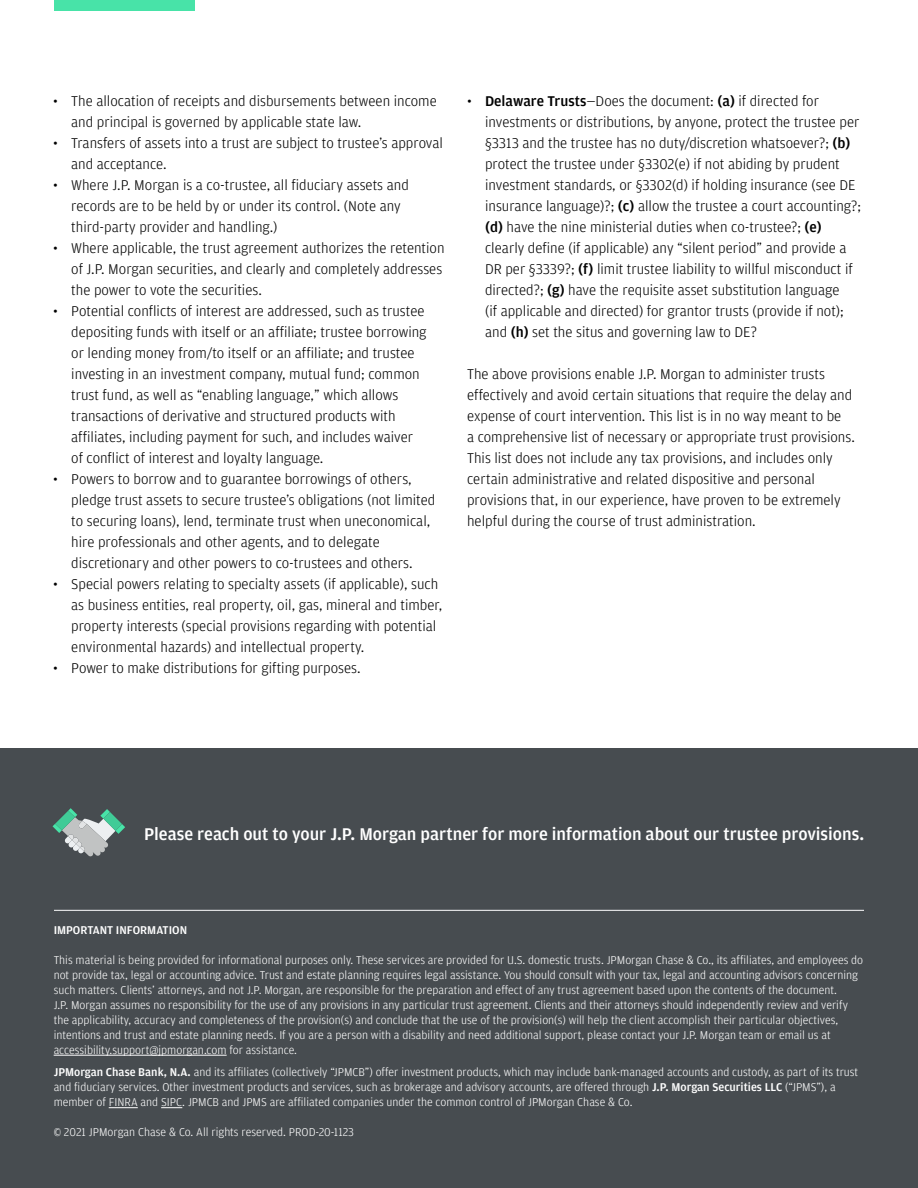
<style>
.page{position:relative;width:918px;height:1188px;background:#fff}
.page>*{position:absolute;margin:0;border:0;box-sizing:border-box;transform-origin:0 0}
.Callout_Text_12pt{font:500 18px "Amplitude";color:#fff}
.Bullets_10pt_Level_1{font:300 15px/21px "Amplitude";color:#000}
.Body_Text_10pt{font:300 15px/21px "Amplitude";color:#000}
.Footnotes_7pt{font:300 12px/15px "Amplitude";color:#fff}
.Footnotes_7pt-2{font:500 12px "Amplitude";color:#fff}
.s1{font-weight:500}
</style>
<div class="page">
<div style="left:54px;top:0;width:140px;height:11px;background:#48e3a8"></div>
<div style="left:0;top:749px;width:918px;height:439px;background:#474c50"></div>
<svg style="left:53px;top:808px;width:72px;height:49px"></svg>
<hr style="left:54px;top:910px;width:810px;height:1px;background:#fff">
<hr style="left:54px;top:1055px;width:173px;height:1px;background:#fff">
<svg style="left:109px;top:1107px;width:29px;height:1px"></svg>
<svg style="left:161px;top:1107px;width:21px;height:1px"></svg>
<p class="Bullets_10pt_Level_1" style="left:71px;top:91px;width:367px;text-indent:-18px">• The allocation of receipts and disbursements between income and principal is governed by applicable state law.</p>
<p class="Bullets_10pt_Level_1" style="left:71px;top:133px;width:373px;text-indent:-18px">• Transfers of assets into a trust are subject to trustee’s approval and acceptance.</p>
<p class="Bullets_10pt_Level_1" style="left:71px;top:175px;width:339px;text-indent:-18px">• Where J.P. Morgan is a co-trustee, all fiduciary assets and records are to be held by or under its control. (Note any third-party provider and handling.)</p>
<p class="Bullets_10pt_Level_1" style="left:71px;top:238px;width:375px;text-indent:-18px">• Where applicable, the trust agreement authorizes the retention of J.P. Morgan securities, and clearly and completely addresses the power to vote the securities.</p>
<p class="Bullets_10pt_Level_1" style="left:71px;top:301px;width:357px;text-indent:-18px">• Potential conflicts of interest are addressed, such as trustee depositing funds with itself or an affiliate; trustee borrowing or lending money from/to itself or an affiliate; and trustee investing in an investment company, mutual fund; common trust fund, as well as “enabling language,” which allows transactions of derivative and structured products with affiliates, including payment for such, and includes waiver of conflict of interest and loyalty language.</p>
<p class="Bullets_10pt_Level_1" style="left:71px;top:469px;width:366px;text-indent:-18px">• Powers to borrow and to guarantee borrowings of others, pledge trust assets to secure trustee’s obligations (not limited to securing loans), lend, terminate trust when uneconomical, hire professionals and other agents, and to delegate discretionary and other powers to co-trustees and others.</p>
<p class="Bullets_10pt_Level_1" style="left:71px;top:574px;width:373px;text-indent:-18px">• Special powers relating to specialty assets (if applicable), such as business entities, real property, oil, gas, mineral and timber, property interests (special provisions regarding with potential environmental hazards) and intellectual property.</p>
<p class="Bullets_10pt_Level_1" style="left:53px;top:658px;width:309px">• Power to make distributions for gifting purposes.</p>
<p class="Bullets_10pt_Level_1" style="left:485px;top:91px;width:377px;text-indent:-18px">• <span class="s1">Delaware Trusts</span>—Does the document: <span class="s1">(a)</span> if directed for investments or distributions, by anyone, protect the trustee per §3313 and the trustee has no duty/discretion whatsoever?; <span class="s1">(b) </span>protect the trustee under §3302(e) if not abiding by prudent investment standards, or §3302(d) if holding insurance (see DE insurance language)?; <span class="s1">(c)</span> allow the trustee a court accounting?; <span class="s1">(d)</span> have the nine ministerial duties when co-trustee?; <span class="s1">(e) </span>clearly define (if applicable) any “silent period” and provide a DR per §3339?; <span class="s1">(f)</span> limit trustee liability to willful misconduct if directed?; <span class="s1">(g)</span> have the requisite asset substitution language<br>(if applicable and directed) for grantor trusts (provide if not); and <span class="s1">(h)</span> set the situs and governing law to DE?</p>
<p class="Body_Text_10pt" style="left:467px;top:364px;width:389px">The above provisions enable J.P. Morgan to administer trusts effectively and avoid certain situations that require the delay and expense of court intervention. This list is in no way meant to be<br>a comprehensive list of necessary or appropriate trust provisions.<br>This list does not include any tax provisions, and includes only certain administrative and related dispositive and personal provisions that, in our experience, have proven to be extremely helpful during the course of trust administration.</p>
<p class="Callout_Text_12pt" style="left:144px;top:822px;width:722px">Please reach out to your J.P. Morgan partner for more information about our trustee provisions.</p>
<p class="Footnotes_7pt-2" style="left:54px;top:922px;width:135px">IMPORTANT INFORMATION</p>
<p class="Footnotes_7pt" style="left:54px;top:952px;width:811px">This material is being provided for informational purposes only. These services are provided for U.S. domestic trusts. JPMorgan Chase &amp; Co., its affiliates, and employees do not provide tax, legal or accounting advice. Trust and estate planning requires legal assistance. You should consult with your tax, legal and accounting advisors concerning such matters. Clients’ attorneys, and not J.P. Morgan, are responsible for the preparation and effect of any trust agreement based upon the contents of the document.<br>J.P. Morgan assumes no responsibility for the use of any provisions in any particular trust agreement. Clients and their attorneys should independently review and verify the applicability, accuracy and completeness of the provision(s) and conclude that the use of the provision(s) will help the client accomplish their particular objectives, intentions and trust and estate planning needs. If you are a person with a disability and need additional support, please contact your J.P. Morgan team or email us at accessibility.support@jpmorgan.com for assistance.</p>
<p class="Footnotes_7pt" style="left:54px;top:1064px;width:806px"><span class="s1">JPMorgan Chase Bank, N.A.</span> and its affiliates (collectively “JPMCB”) offer investment products, which may include bank-managed accounts and custody, as part of its trust and fiduciary services. Other investment products and services, such as brokerage and advisory accounts, are offered through <span class="s1">J.P. Morgan Securities LLC</span> (“JPMS”), a member of FINRA and SIPC. JPMCB and JPMS are affiliated companies under the common control of JPMorgan Chase &amp; Co.</p>
<p class="Footnotes_7pt" style="left:54px;top:1124px;width:302px">© 2021 JPMorgan Chase &amp; Co. All rights reserved. PROD-20-1123</p>
</div>
